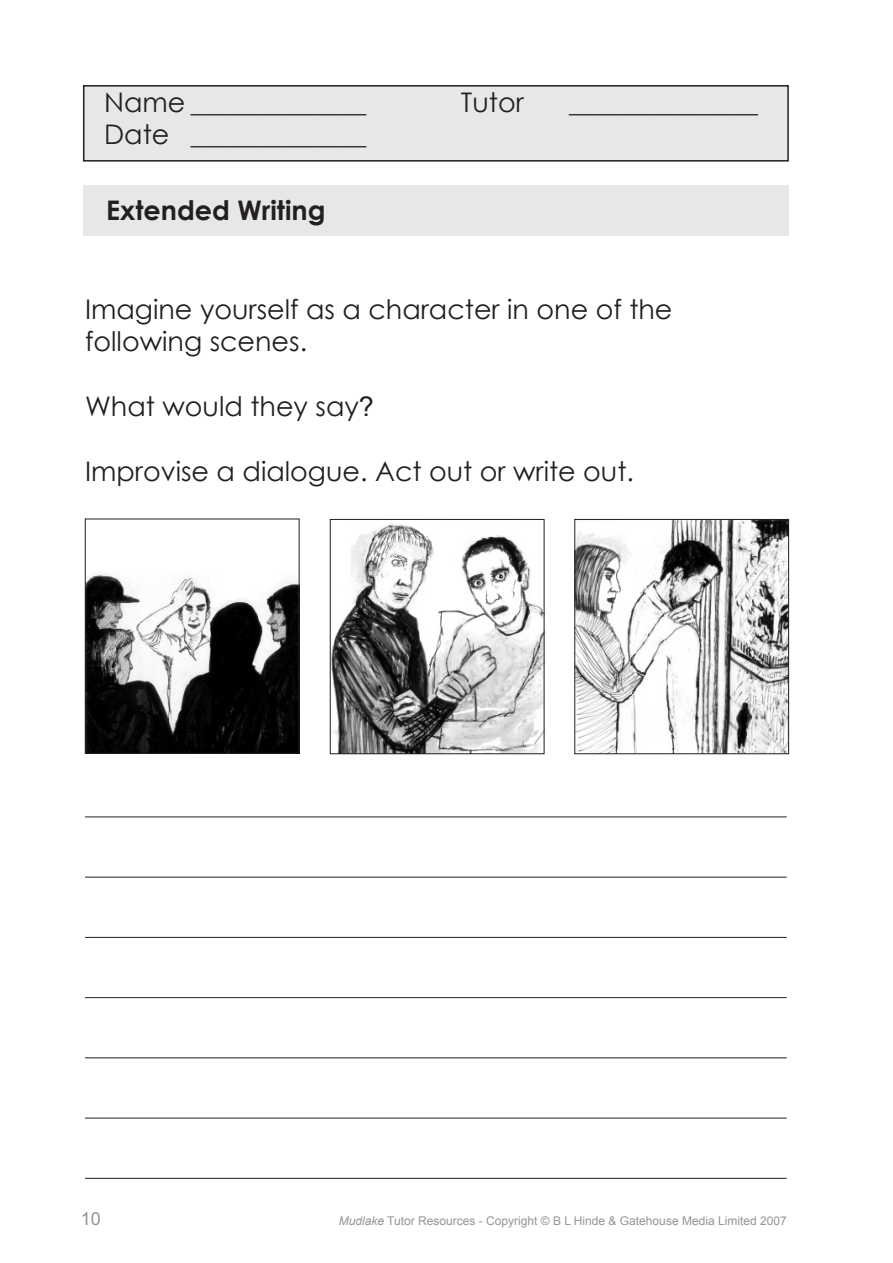
<style>
.page{position:relative;width:893px;height:1263px;background:#fff}
.page>*{position:absolute;margin:0;border:0;box-sizing:border-box;transform-origin:0 0}
.Footnote{font:27px "Century Gothic";color:#231f20}
.t1{font:700 27px "Century Gothic";color:#231f20}
.Footnote-2{font:18px "Arial";color:#939598}
.Footnote-3{font:12px "Arial";color:#939598}
.s1{font-family:"Arial"}
.s2{font-style:italic}
</style>
<div class="page">
<div style="left:83px;top:186px;width:706px;height:50px;background:#e6e7e9"></div>
<div style="left:84px;top:86px;width:704px;height:75px;background:#e6e7e9"></div>
<div style="left:83px;top:85px;width:706px;height:77px;border:2px solid #231f20"></div>
<hr style="left:85px;top:816px;width:702px;height:1px;background:#231f20">
<hr style="left:85px;top:877px;width:702px;height:1px;background:#231f20">
<hr style="left:85px;top:1178px;width:702px;height:1px;background:#231f20">
<hr style="left:85px;top:937px;width:702px;height:1px;background:#231f20">
<hr style="left:85px;top:997px;width:702px;height:1px;background:#231f20">
<hr style="left:85px;top:1057px;width:702px;height:1px;background:#231f20">
<hr style="left:85px;top:1118px;width:702px;height:1px;background:#231f20">
<img style="left:87px;top:574px;width:210px;height:177px">
<div style="left:85px;top:519px;width:214px;height:234px;border:1px solid #231f20"></div>
<img style="left:576px;top:521px;width:211px;height:231px">
<div style="left:574px;top:519px;width:215px;height:235px;border:1px solid #231f20"></div>
<img style="left:332px;top:523px;width:210px;height:229px">
<div style="left:330px;top:519px;width:214px;height:235px;border:1px solid #231f20"></div>
<p class="Footnote" style="left:104px;top:83px;width:264px">Name _____________</p>
<p class="Footnote" style="left:461px;top:83px;width:64px">Tutor</p>
<p class="Footnote" style="left:104px;top:115px;width:264px">Date _____________</p>
<p class="t1" style="left:106px;top:190px;width:221px">Extended Writing</p>
<p class="Footnote" style="left:569px;top:83px;width:190px">______________</p>
<p class="Footnote" style="left:85px;top:290px;width:589px">Imagine yourself as a character in one of the</p>
<p class="Footnote" style="left:85px;top:323px;width:224px">following scenes.</p>
<p class="Footnote" style="left:85px;top:387px;width:290px">What would they say<span class="s1">?</span></p>
<p class="Footnote" style="left:85px;top:452px;width:550px">Improvise a dialogue. Act out or write out.</p>
<p class="Footnote-2" style="left:81px;top:1207px;width:22px">10</p>
<p class="Footnote-3" style="left:339px;top:1213px;width:449px"><span class="s2">Mudlake</span> Tutor Resources - Copyright © B L Hinde &amp; Gatehouse Media Limited 2007</p>
</div>
